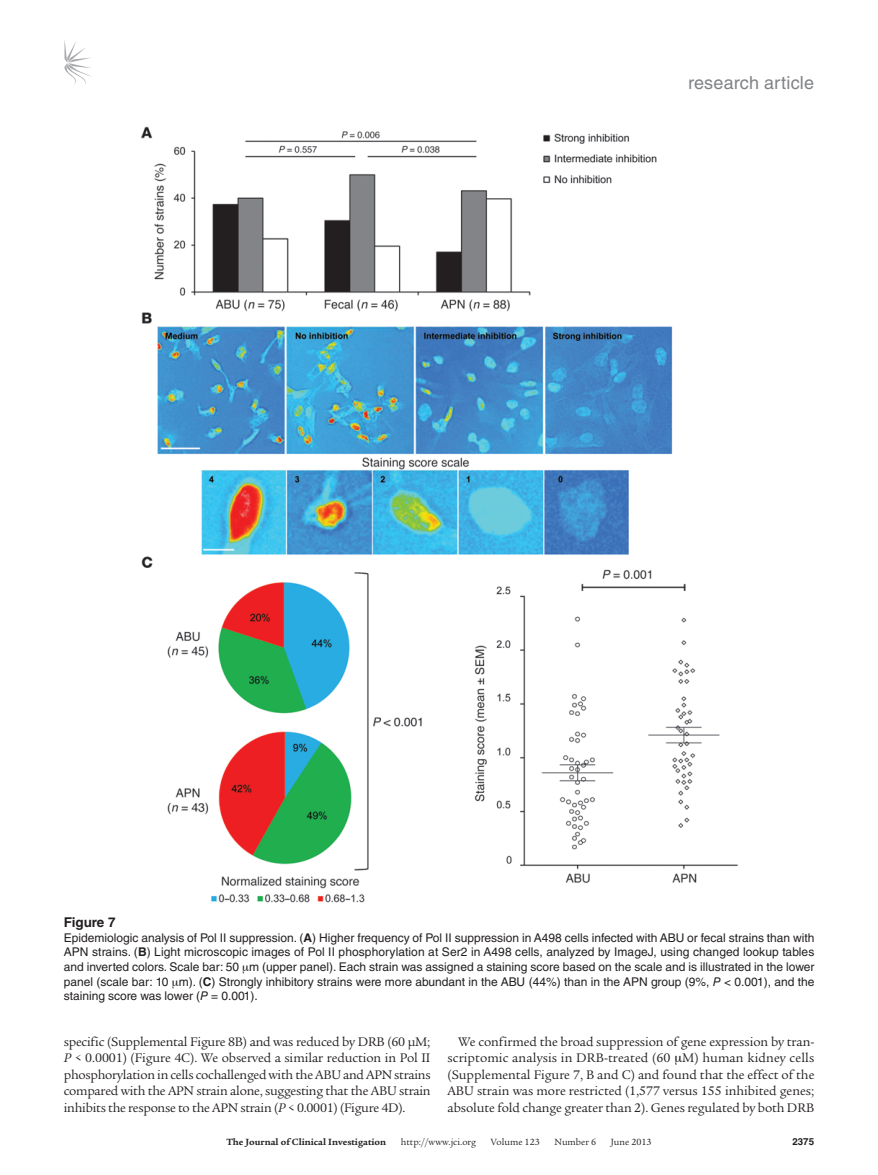
<style>
.page{position:relative;width:878px;height:1175px;background:#fff}
.page>*{position:absolute;margin:0;border:0;box-sizing:border-box;transform-origin:0 0}
.t1{font:18px "Helvetica LT Std";letter-spacing:.01em;color:#808285}
.t2{font:13.5px/16.5px "Legacy Serif Std";letter-spacing:-.015em;color:#231f20;text-align:justify}
.t3{font:700 13.5px "Helvetica LT Std";color:#231f20}
.t4{font:12px/14.7px "Helvetica LT Std";color:#231f20;text-align:justify}
.t5{font:9.75px "Legacy Serif Std";color:#231f20}
.t6{font:700 9.75px "Legacy Serif Std";color:#231f20}
.t7{font:700 9.75px "Helvetica LT Std";color:#231f20}
.s1{font-weight:700}
.s2{font-style:italic}
</style>
<div class="page">
<svg style="left:64px;top:40px;width:27px;height:45px"></svg>
<img style="left:141px;top:126px;width:597px;height:777px">
<h1 class="t1" style="left:688px;top:73px;width:127px">research article</h1>
<p class="t3" style="left:64px;top:914px;width:53px">Figure 7</p>
<p class="t4" style="left:64px;top:930px;width:752px">Epidemiologic analysis of Pol II suppression. (<span class="s1">A</span>) Higher frequency of Pol II suppression in A498 cells infected with ABU or fecal strains than with APN strains. (<span class="s1">B</span>) Light microscopic images of Pol II phosphorylation at Ser2 in A498 cells, analyzed by ImageJ, using changed lookup tables and inverted colors. Scale bar: 50 m (upper panel). Each strain was assigned a staining score based on the scale and is illustrated in the lower panel (scale bar: 10 m). (<span class="s1">C</span>) Strongly inhibitory strains were more abundant in the ABU (44%) than in the APN group (9%, <span class="s2">P</span> &lt; 0.001), and the staining score was lower (<span class="s2">P</span> = 0.001).</p>
<p class="t2" style="left:64px;top:1033px;width:368px">specific (Supplemental Figure 8B) and was reduced by DRB (60 μM; <span class="s2">P</span> &lt; 0.0001) (Figure 4C). We observed a similar reduction in Pol II phosphorylation in cells cochallenged with the ABU and APN strains compared with the APN strain alone, suggesting that the ABU strain inhibits the response to the APN strain (<span class="s2">P</span> &lt; 0.0001) (Figure 4D).</p>
<p class="t2" style="left:447px;top:1033px;width:368px;text-indent:11px">We confirmed the broad suppression of gene expression by tran&shy;scriptomic analysis in DRB-treated (60 M) human kidney cells (Supplemental Figure 7, B and C) and found that the effect of the ABU strain was more restricted (1,577 versus 155 inhibited genes; absolute fold change greater than 2). Genes regulated by both DRB</p>
<p class="t6" style="left:226px;top:1135px;width:161px">The Journal of Clinical Investigation</p>
<p class="t5" style="left:401px;top:1136px;width:77px">http://www.jci.org</p>
<p class="t5" style="left:491px;top:1136px;width:50px">Volume 123</p>
<p class="t5" style="left:554px;top:1136px;width:43px">Number 6</p>
<p class="t5" style="left:610px;top:1136px;width:42px">June 2013</p>
<p class="t7" style="left:792px;top:1135px;width:23px">2375</p>
</div>
